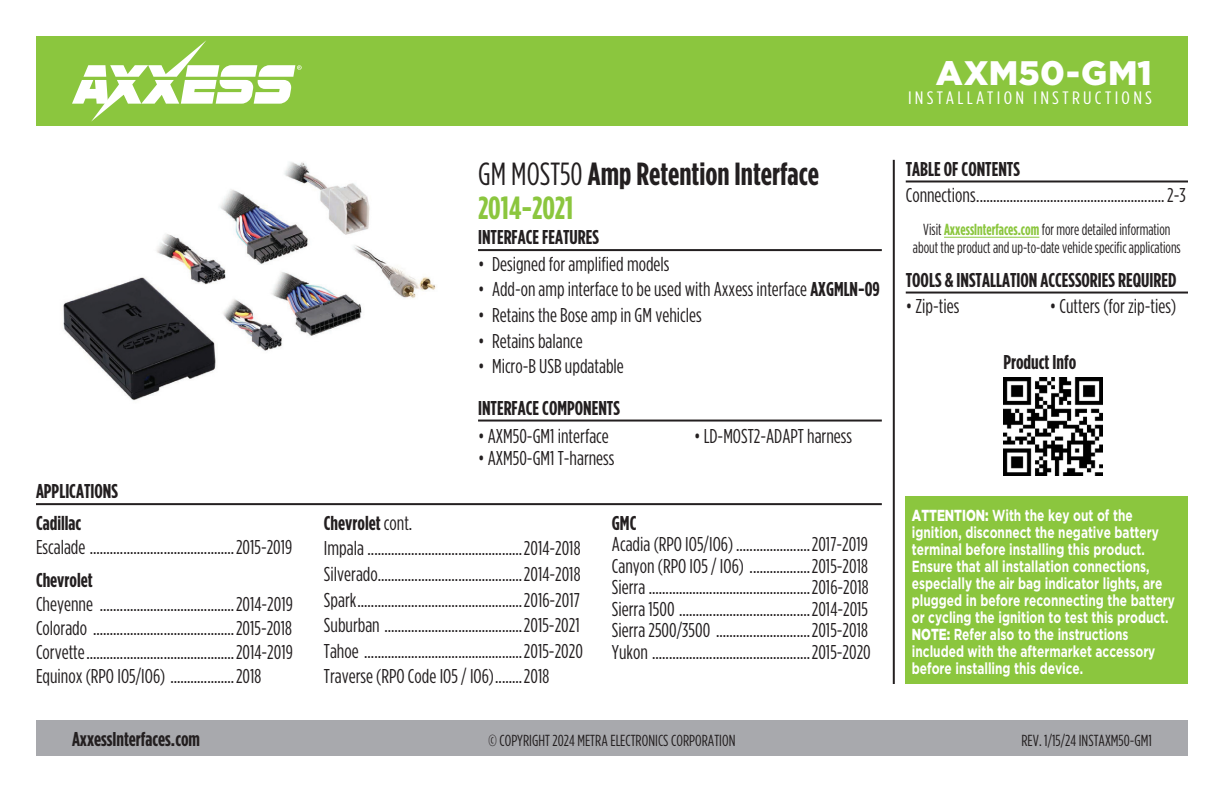
<style>
.page{position:relative;width:1224px;height:792px;background:#fff}
.page>*{position:absolute;margin:0;border:0;box-sizing:border-box;transform-origin:0 0}
.t1{font:900 34px "Gotham";letter-spacing:.005em;color:#fff}
.t2{font:700 32px/34px "Gotham Condensed";color:#231f20}
.t3{font:20px/25.6px "Gotham Condensed";color:#231f20}
.t4{font:700 20px "Gotham Condensed";color:#231f20}
.t5{font:18px "Gotham Condensed";letter-spacing:.16em;color:#fff;scale:1.14 1}
.t6{font:700 16px/17px "Gotham";color:#fff;scale:.74 1}
.t7{font:16px/18px "Gotham Condensed";color:#231f20;text-align:center;scale:.93 1}
.t8{font:16px "Gotham Condensed";color:#231f20}
.s1{font-weight:400}
.s2{color:#8bc63e}
.s3{font-weight:700}
.s4{font-weight:700;color:#8bc63e}
.s5{font-weight:900}
</style>
<div class="page">
<div style="left:36px;top:720px;width:1152px;height:36px;background:#a8a9ad"></div>
<hr style="left:893px;top:160px;width:2px;height:524px;background:#231f20">
<div style="left:36px;top:36px;width:1152px;height:90px;background:#8bc63e"></div>
<svg style="left:72px;top:40px;width:230px;height:82px"></svg>
<div style="left:906px;top:497px;width:282px;height:187px;background:#8bc63e"></div>
<hr style="left:478px;top:249px;width:404px;height:2px;background:#231f20">
<hr style="left:478px;top:420px;width:404px;height:2px;background:#231f20">
<hr style="left:906px;top:292px;width:282px;height:2px;background:#231f20">
<hr style="left:906px;top:180px;width:282px;height:2px;background:#231f20">
<hr style="left:36px;top:503px;width:846px;height:2px;background:#231f20">
<img style="left:63px;top:162px;width:373px;height:239px">
<img style="left:1004px;top:377px;width:98px;height:99px">
<hr style="left:944px;top:237px;width:95px;height:1px;background:#8bc63e">
<p class="t4" style="left:36px;top:480px;width:83px">APPLICATIONS</p>
<p class="t4" style="left:36px;top:512px;width:47px">Cadillac</p>
<p class="t3" style="left:36px;top:534px;width:258px">Escalade ...........................................2015-2019</p>
<p class="t4" style="left:36px;top:569px;width:58px">Chevrolet</p>
<p class="t3" style="left:36px;top:591px;width:258px;line-height:24px;text-align:justify">Cheyenne ........................................2014-2019<br>Colorado ..........................................2015-2018<br>Corvette............................................2014-2019<br>Equinox (RPO IO5/IO6) ...................2018</p>
<h2 class="t2" style="left:478px;top:156px;width:342px"><span class="s1">GM MOST50</span> Amp Retention Interface<br><span class="s2">2014-2021</span></h2>
<p class="t4" style="left:478px;top:226px;width:122px">INTERFACE FEATURES</p>
<p class="t3" style="left:478px;top:251px;width:193px">• Designed for amplified models</p>
<p class="t3" style="left:478px;top:276px;width:403px">• Add-on amp interface to be used with Axxess interface <span class="s3">AXGMLN-09</span></p>
<p class="t3" style="left:478px;top:302px;width:225px">• Retains the Bose amp in GM vehicles</p>
<p class="t3" style="left:478px;top:328px;width:106px">• Retains balance</p>
<p class="t3" style="left:478px;top:353px;width:147px">• Micro-B USB updatable</p>
<p class="t4" style="left:478px;top:397px;width:143px">INTERFACE COMPONENTS</p>
<p class="t3" style="left:478px;top:422px;width:132px">• AXM50-GM1 interface</p>
<p class="t3" style="left:694px;top:422px;width:159px">• LD-MOST2-ADAPT harness</p>
<p class="t3" style="left:478px;top:444px;width:138px">• AXM50-GM1 T-harness</p>
<p class="t3" style="left:324px;top:510px;width:260px"><span class="s3">Chevrolet</span> cont.<br>Impala ..............................................2014-2018<br>Silverado...........................................2014-2018<br>Spark.................................................2016-2017<br>Suburban .........................................2015-2021<br>Tahoe ...............................................2015-2020<br>Traverse (RPO Code IO5 / IO6)........2018</p>
<p class="t4" style="left:612px;top:512px;width:26px">GMC</p>
<p class="t3" style="left:612px;top:533px;width:260px;line-height:21.6px">Acadia (RPO IO5/IO6) ......................2017-2019<br>Canyon (RPO IO5 / IO6) ..................2015-2018<br>Sierra ................................................2016-2018<br>Sierra 1500 .......................................2014-2015<br>Sierra 2500/3500 ............................2015-2018<br>Yukon ...............................................2015-2020</p>
<h1 class="t1" style="left:936px;top:53px;width:218px">AXM50-GM1</h1>
<p class="t5" style="left:908px;top:88px;width:215px">INSTALLATION INSTRUCTIONS</p>
<p class="t4" style="left:906px;top:158px;width:116px">TABLE OF CONTENTS</p>
<p class="t3" style="left:906px;top:182px;width:282px">Connections........................................................2-3</p>
<p class="t7" style="left:913px;top:220px;width:289px">Visit <span class="s4">AxxessInterfaces.com</span> for more detailed information about the product and up-to-date vehicle specific applications</p>
<p class="t4" style="left:906px;top:269px;width:272px">TOOLS &amp; INSTALLATION ACCESSORIES REQUIRED</p>
<p class="t3" style="left:906px;top:293px;width:55px">• Zip-ties</p>
<p class="t3" style="left:1050px;top:293px;width:128px">• Cutters (for zip-ties)</p>
<p class="t4" style="left:1003px;top:351px;width:74px">Product Info</p>
<p class="t6" style="left:912px;top:506px;width:357px"><span class="s5">ATTENTION:</span> With the key out of the ignition, disconnect the negative battery terminal before installing this product.<br>Ensure that all installation connections, especially the air bag indicator lights, are plugged in before reconnecting the battery or cycling the ignition to test this product.<br><span class="s5">NOTE:</span> Refer also to the instructions included with the aftermarket accessory before installing this device.</p>
<p class="t4" style="left:72px;top:728px;width:130px">AxxessInterfaces.com</p>
<p class="t8" style="left:489px;top:732px;width:248px">© COPYRIGHT 2024 METRA ELECTRONICS CORPORATION</p>
<p class="t8" style="left:1021px;top:732px;width:132px">REV. 1/15/24 INSTAXM50-GM1</p>
</div>
